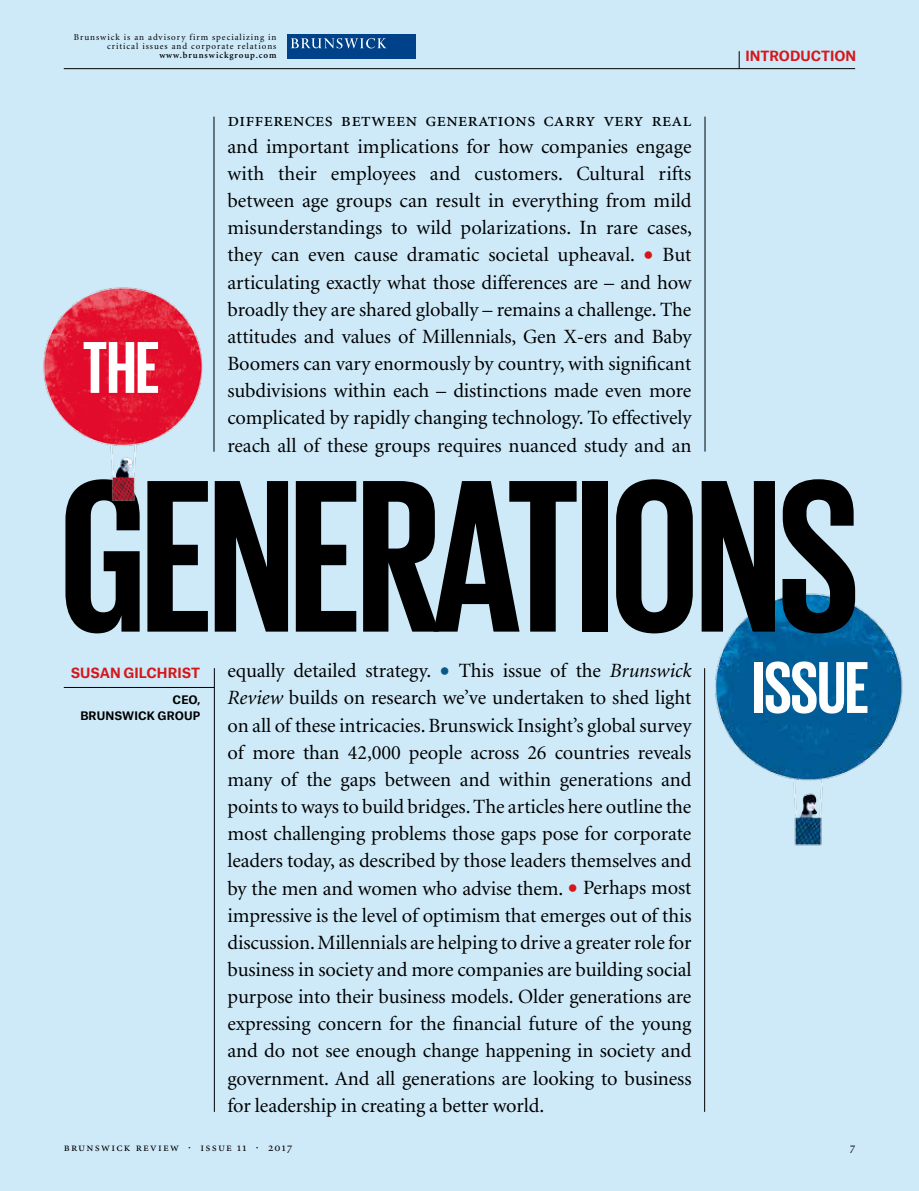
<style>
.page{position:relative;width:919px;height:1191px;background:#fff}
.page>*{position:absolute;margin:0;border:0;box-sizing:border-box;transform-origin:0 0}
.t1{font:700 222px "Giorgio Sans";letter-spacing:-.015em;color:#000}
.t2{font:700 75px "Giorgio Sans";letter-spacing:-.01em;color:#fff}
.t3{font:20.25px/27.2px "Minion";letter-spacing:-.005em;color:#000;text-align:justify}
.t4{font:20.25px "Minion Regular SC";color:#000}
.t5{font:700 13.5px "Atlas Grotesk";color:#d6171a}
.t6{font:12px "Minion Regular SC";letter-spacing:.105em;color:#000}
.t7{font:700 11.25px/15.6px "Atlas Grotesk";letter-spacing:.01em;color:#000;text-align:right}
.t8{font:9px/9px "Minion";letter-spacing:.105em;color:#000;text-align:right}
.t9{font:600 9px "Minion";letter-spacing:.1em;color:#000}
.s1{font-size:36px;color:#d6171a}
.s2{font-size:36px;color:#0a5886}
.s3{font-style:italic}
</style>
<div class="page">
<div style="left:0;top:0;width:918px;height:1191px;background:#ceeaf9"></div>
<img style="left:715px;top:593px;width:188px;height:253px">
<hr style="left:64px;top:68px;width:791px;height:1px;background:#000">
<svg style="left:738px;top:51px;width:1px;height:18px"></svg>
<hr style="left:214px;top:117px;width:1px;height:335px;background:#000">
<hr style="left:64px;top:687px;width:150px;height:1px;background:#000">
<hr style="left:214px;top:668px;width:1px;height:444px;background:#000">
<hr style="left:704px;top:117px;width:1px;height:334px;background:#000">
<hr style="left:704px;top:668px;width:1px;height:443px;background:#000">
<img style="left:43px;top:287px;width:160px;height:214px">
<div style="left:287px;top:34px;width:128px;height:25px;background:#004289"></div>
<svg style="left:291px;top:38px;width:95px;height:10px"></svg>
<p class="t8" style="left:74px;top:33px;width:204px">Brunswick is an advisory firm specializing in critical issues and corporate relations</p>
<p class="t9" style="left:159px;top:51px;width:119px">www.brunswickgroup.com</p>
<h2 class="t2" style="left:83px;top:330px;width:78px">THE</h2>
<p class="t4" style="left:227px;top:109px;width:465px">differences between generations carry very real</p>
<p class="t3" style="left:227px;top:133px;width:466px">and important implications for how companies engage with their employees and customers. Cultural rifts between age groups can result in everything from mild misunderstandings to wild polarizations. In rare cases, they can even cause dramatic societal upheaval. <span class="s1">•</span> But articulating exactly what those differences are – and how broadly they are shared globally – remains a challenge. The attitudes and values of Millennials, Gen X-ers and Baby Boomers can vary enormously by country, with significant subdivisions within each – distinctions made even more complicated by rapidly changing technology. To effectively reach all of these groups requires nuanced study and an</p>
<p class="t5" style="left:745px;top:45px;width:112px">INTRODUCTION</p>
<h1 class="t1" style="left:60px;top:445px;width:801px">GENERATIONS</h1>
<p class="t5" style="left:71px;top:662px;width:131px">SUSAN GILCHRIST</p>
<p class="t7" style="left:80px;top:691px;width:122px">CEO,<br>BRUNSWICK GROUP</p>
<p class="t3" style="left:227px;top:658px;width:465px">equally detailed strategy. <span class="s2">•</span> This issue of the <span class="s3">Brunswick Review</span> builds on research we’ve undertaken to shed light on all of these intricacies. Brunswick Insight’s global survey of more than 42,000 people across 26 countries reveals many of the gaps between and within generations and points to ways to build bridges. The articles here outline the most challenging problems those gaps pose for corporate leaders today, as described by those leaders themselves and by the men and women who advise them. <span class="s1">•</span> Perhaps most impressive is the level of optimism that emerges out of this discussion. Millennials are helping to drive a greater role for business in society and more companies are building social purpose into their business models. Older generations are expressing concern for the financial future of the young and do not see enough change happening in society and government. And all generations are looking to business for leadership in creating a better world.</p>
<h2 class="t2" style="left:752px;top:650px;width:118px">ISSUE</h2>
<p class="t6" style="left:64px;top:1141px;width:230px">brunswick review · issue 11 · 2017</p>
<p class="t6" style="left:850px;top:1141px;width:7px">7</p>
</div>
